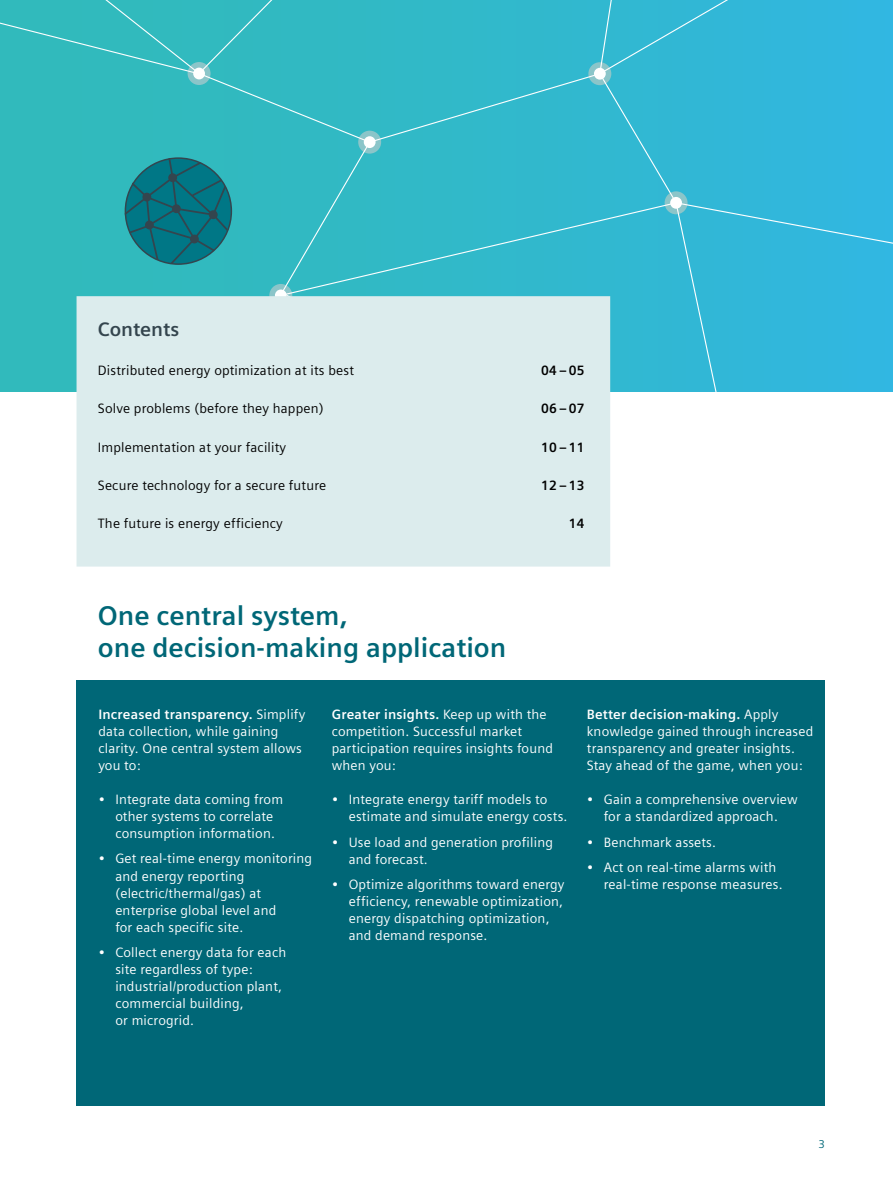
<style>
.page{position:relative;width:893px;height:1191px;background:#fff}
.page>*{position:absolute;margin:0;border:0;box-sizing:border-box;transform-origin:0 0}
.t1{font:700 27px/32.4px "Siemens Sans Global";color:#006777}
.t2{font:700 19.5px "Siemens Sans Global";color:#34454e}
.t3{font:13.5px/17px "Siemens Sans Global";letter-spacing:.015em;color:#fff}
.t4{font:13.5px "Siemens Sans Global";letter-spacing:.015em;color:#000}
.t5{font:700 13.5px "Siemens Sans Global";letter-spacing:.015em;color:#000}
.t6{font:11.25px "Siemens Sans Global";color:#006777}
.s1{font-weight:700}
</style>
<div class="page">
<svg style="left:0;top:0;width:893px;height:391px;background:#32b6c9"></svg>
<div style="left:77px;top:296px;width:533px;height:270px;background:#dceced"></div>
<div style="left:77px;top:680px;width:748px;height:426px;background:#006777"></div>
<h2 class="t2" style="left:98px;top:318px;width:83px">Contents</h2>
<p class="t4" style="left:98px;top:361px;width:258px">Distributed energy optimization at its best</p>
<p class="t5" style="left:541px;top:362px;width:45px">04–05</p>
<p class="t4" style="left:98px;top:399px;width:227px">Solve problems (before they happen)</p>
<p class="t5" style="left:541px;top:401px;width:45px">06–07</p>
<p class="t4" style="left:98px;top:437px;width:190px">Implementation at your facility</p>
<p class="t5" style="left:541px;top:439px;width:45px">10–11</p>
<p class="t4" style="left:98px;top:475px;width:230px">Secure technology for a secure future</p>
<p class="t5" style="left:541px;top:477px;width:45px">12–13</p>
<p class="t4" style="left:98px;top:514px;width:186px">The future is energy efficiency</p>
<p class="t5" style="left:569px;top:516px;width:17px">14</p>
<h1 class="t1" style="left:98px;top:599px;width:410px">One central system,<br>one decision-making application</h1>
<p class="t3" style="left:98px;top:706px;width:208px"><span class="s1">Increased transparency.</span> Simplify data collection, while gaining clarity. One central system allows you to:</p>
<p class="t3" style="left:115px;top:791px;width:169px;text-indent:-17px">• Integrate data coming from other systems to correlate consumption information.</p>
<p class="t3" style="left:115px;top:851px;width:198px;text-indent:-17px">• Get real-time energy monitoring and energy reporting (electric/thermal/gas) at enterprise global level and<br>for each specific site.</p>
<p class="t3" style="left:115px;top:944px;width:172px;text-indent:-17px">• Collect energy data for each site regardless of type: industrial/production plant, commercial building,<br>or microgrid.</p>
<p class="t3" style="left:332px;top:706px;width:223px"><span class="s1">Greater insights.</span> Keep up with the competition. Successful market participation requires insights found when you:</p>
<p class="t3" style="left:349px;top:791px;width:220px;text-indent:-17px">• Integrate energy tariff models to estimate and simulate energy costs.</p>
<p class="t3" style="left:349px;top:834px;width:206px;text-indent:-17px">• Use load and generation profiling and forecast.</p>
<p class="t3" style="left:349px;top:876px;width:217px;text-indent:-17px">• Optimize algorithms toward energy efficiency, renewable optimization, energy dispatching optimization, and demand response.</p>
<p class="t3" style="left:587px;top:706px;width:228px"><span class="s1">Better decision-making.</span> Apply knowledge gained through increased transparency and greater insights.<br>Stay ahead of the game, when you:</p>
<p class="t3" style="left:587px;top:791px;width:212px;text-align:center">• Gain a comprehensive overview for a standardized approach.</p>
<p class="t3" style="left:587px;top:834px;width:131px">• Benchmark assets.</p>
<p class="t3" style="left:604px;top:859px;width:180px;text-indent:-17px">• Act on real-time alarms with real-time response measures.</p>
<p class="t6" style="left:818px;top:1136px;width:8px">3</p>
</div>
